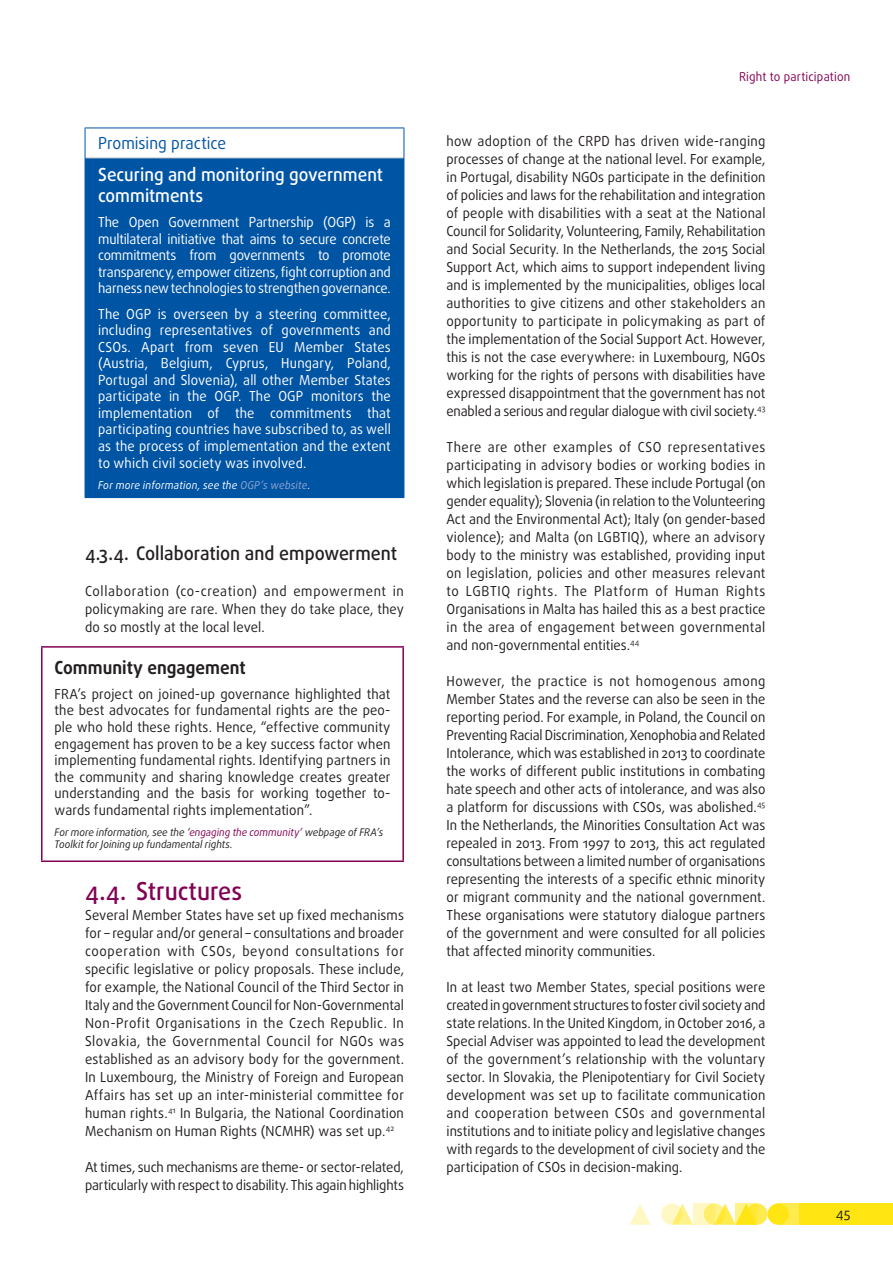
<style>
.page{position:relative;width:893px;height:1263px;background:#fff}
.page>*{position:absolute;margin:0;border:0;box-sizing:border-box;transform-origin:0 0}
.t1{font:500 24.75px "Daxline Pro";color:#820053;scale:.95 1}
.t2{font:500 18.75px "Daxline Pro";color:#231f20;scale:.95 1}
.PROMISING_title{font:500 18px/21.6px "Daxline Pro";color:#fff;scale:.95 1}
.FRA_ACTIVITY_title{font:700 18px "Daxline Pro";color:#231f20;scale:.95 1}
.PROMISING_super{font:16.5px "Daxline Pro";color:#0054a4;scale:.95 1}
.body{font:13.8px/18px "Daxline Pro";color:#231f20;text-align:justify;scale:.95 1}
.PROMISING_body{font:13.8px/16.5px "Daxline Pro";letter-spacing:-.01em;color:#fff;text-align:justify;scale:.95 1}
.FRA_ACTIVITY_body{font:13.8px/16.5px "Daxline Pro";letter-spacing:.01em;color:#231f20;text-align:justify;scale:.95 1}
.t3{font:13.5px "Daxline Pro";color:#231f20}
.t4{font:12.3px "Daxline Pro";letter-spacing:.015em;color:#820053;scale:.95 1}
.PROMISING_more_info{font:italic 10.8px "Daxline Pro";letter-spacing:.015em;color:#fff;scale:.95 1}
.FRA_ACTIVITY_more_in{font:italic 10.5px/12.6px "Daxline Pro";color:#231f20;scale:.95 1}
.s1{color:#96a5d2}
.s2{color:#820053}
</style>
<div class="page">
<div style="left:746px;top:1203px;width:21px;height:22px;background:#ffeb4d;border-radius:50%"></div>
<div style="left:778px;top:1203px;width:21px;height:22px;background:#ffeb4d"></div>
<div style="left:799px;top:1203px;width:94px;height:22px;background:#ffe512"></div>
<svg style="left:675px;top:1203px;width:18px;height:22px"></svg>
<svg style="left:629px;top:1204px;width:22px;height:21px"></svg>
<div style="left:767px;top:1203px;width:22px;height:22px;background:#ffe512;border-radius:50%"></div>
<svg style="left:718px;top:1203px;width:18px;height:22px"></svg>
<svg style="left:704px;top:1203px;width:21px;height:22px"></svg>
<svg style="left:661px;top:1203px;width:21px;height:22px"></svg>
<svg style="left:736px;top:1203px;width:21px;height:22px"></svg>
<svg style="left:693px;top:1203px;width:21px;height:22px"></svg>
<div style="left:85px;top:158px;width:319px;height:340px;background:#0054a4"></div>
<hr style="left:85px;top:158px;width:319px;height:1px;background:#c7c8ca">
<hr style="left:85px;top:128px;width:319px;height:1px;background:#0054a4">
<hr style="left:85px;top:128px;width:1px;height:30px;background:#0054a4">
<hr style="left:404px;top:128px;width:1px;height:30px;background:#0054a4">
<hr style="left:85px;top:158px;width:1px;height:339px;background:#0054a4">
<hr style="left:404px;top:158px;width:1px;height:339px;background:#0054a4">
<hr style="left:41px;top:646px;width:363px;height:2px;background:#820053">
<hr style="left:41px;top:648px;width:2px;height:212px;background:#820053">
<hr style="left:402px;top:648px;width:2px;height:212px;background:#820053">
<hr style="left:41px;top:860px;width:363px;height:2px;background:#820053">
<p class="PROMISING_super" style="left:98px;top:133px;width:136px">Promising practice</p>
<p class="PROMISING_title" style="left:98px;top:163px;width:301px">Securing and monitoring government commitments</p>
<p class="PROMISING_body" style="left:98px;top:214px;width:310px">The Open Government Partnership (OGP) is a multilateral initiative that aims to secure concrete commitments from governments to promote transparency, empower citizens, fight corruption and harness new technologies to strengthen governance.</p>
<p class="PROMISING_body" style="left:98px;top:305px;width:310px">The OGP is overseen by a steering committee, including representatives of governments and CSOs. Apart from seven EU Member States (Austria, Belgium, Cyprus, Hungary, Poland, Portugal and Slovenia), all other Member States participate in the OGP. The OGP monitors the implementation of the commitments that participating countries have subscribed to, as well as the process of implementation and the extent to which civil society was involved.</p>
<p class="PROMISING_more_info" style="left:98px;top:478px;width:225px">For more information, see the <span class="s1">OGP’s website</span>.</p>
<p class="t2" style="left:85px;top:540px;width:330px">4.3.4. Collaboration and empowerment</p>
<p class="body" style="left:85px;top:582px;width:337px">Collaboration (co-creation) and empowerment in policymaking are rare. When they do take place, they do so mostly at the local level.</p>
<p class="FRA_ACTIVITY_title" style="left:55px;top:655px;width:203px">Community engagement</p>
<p class="FRA_ACTIVITY_body" style="left:55px;top:686px;width:355px">FRA’s project on joined-up governance highlighted that the best advocates for fundamental rights are the peo&shy;ple who hold these rights. Hence, “effective community engagement has proven to be a key success factor when implementing fundamental rights. Identifying partners in the community and sharing knowledge creates greater understanding and the basis for working together to&shy;wards fundamental rights implementation”.</p>
<p class="FRA_ACTIVITY_more_in" style="left:55px;top:826px;width:348px">For more information, see the ‘<span class="s2">engaging the community’</span> webpage of FRA’s<br>Toolkit for Joining up fundamental rights.</p>
<p class="t1" style="left:85px;top:875px;width:167px">4.4. Structures</p>
<p class="body" style="left:85px;top:906px;width:337px">Several Member States have set up fixed mechanisms for – regular and/or general – consultations and broader cooperation with CSOs, beyond consultations for specific legislative or policy proposals. These include, for example, the National Council of the Third Sector in Italy and the Government Council for Non-Governmental Non-Profit Organisations in the Czech Republic. In Slovakia, the Governmental Council for NGOs was established as an advisory body for the government.<br>In Luxembourg, the Ministry of Foreign and European Affairs has set up an inter-ministerial committee for human rights.<sup>41</sup> In Bulgaria, the National Coordination Mechanism on Human Rights (NCMHR) was set up.<sup>42</sup></p>
<p class="body" style="left:85px;top:1158px;width:337px">At times, such mechanisms are theme- or sector-related, particularly with respect to disability. This again highlights</p>
<p class="t4" style="left:739px;top:68px;width:119px">Right to participation</p>
<p class="body" style="left:446px;top:132px;width:337px">how adoption of the CRPD has driven wide-ranging processes of change at the national level. For example, in Portugal, disability NGOs participate in the definition of policies and laws for the rehabilitation and integration of people with disabilities with a seat at the National Council for Solidarity, Volunteering, Family, Rehabilitation and Social Security. In the Netherlands, the 2015 Social Support Act, which aims to support independent living and is implemented by the municipalities, obliges local authorities to give citizens and other stakeholders an opportunity to participate in policymaking as part of the implementation of the Social Support Act. However, this is not the case everywhere: in Luxembourg, NGOs working for the rights of persons with disabilities have expressed disappointment that the government has not enabled a serious and regular dialogue with civil society.<sup>43</sup></p>
<p class="body" style="left:446px;top:438px;width:337px">There are other examples of CSO representatives participating in advisory bodies or working bodies in which legislation is prepared. These include Portugal (on gender equality); Slovenia (in relation to the Volunteering Act and the Environmental Act); Italy (on gender-based violence); and Malta (on LGBTIQ), where an advisory body to the ministry was established, providing input on legislation, policies and other measures relevant to LGBTIQ rights. The Platform of Human Rights Organisations in Malta has hailed this as a best practice in the area of engagement between governmental and non-governmental entities.<sup>44</sup></p>
<p class="body" style="left:446px;top:672px;width:337px">However, the practice is not homogenous among Member States and the reverse can also be seen in the reporting period. For example, in Poland, the Council on Preventing Racial Discrimination, Xenophobia and Related Intolerance, which was established in 2013 to coordinate the works of different public institutions in combating hate speech and other acts of intolerance, and was also a platform for discussions with CSOs, was abolished.<sup>45<br></sup>In the Netherlands, the Minorities Consultation Act was repealed in 2013. From 1997 to 2013, this act regulated consultations between a limited number of organisations representing the interests of a specific ethnic minority or migrant community and the national government.<br>These organisations were statutory dialogue partners of the government and were consulted for all policies that affected minority communities.</p>
<p class="body" style="left:446px;top:978px;width:337px">In at least two Member States, special positions were created in government structures to foster civil society and state relations. In the United Kingdom, in October 2016, a Special Adviser was appointed to lead the development of the government’s relationship with the voluntary sector. In Slovakia, the Plenipotentiary for Civil Society development was set up to facilitate communication and cooperation between CSOs and governmental institutions and to initiate policy and legislative changes with regards to the development of civil society and the participation of CSOs in decision-making.</p>
<p class="t3" style="left:836px;top:1204px;width:16px">45</p>
</div>
